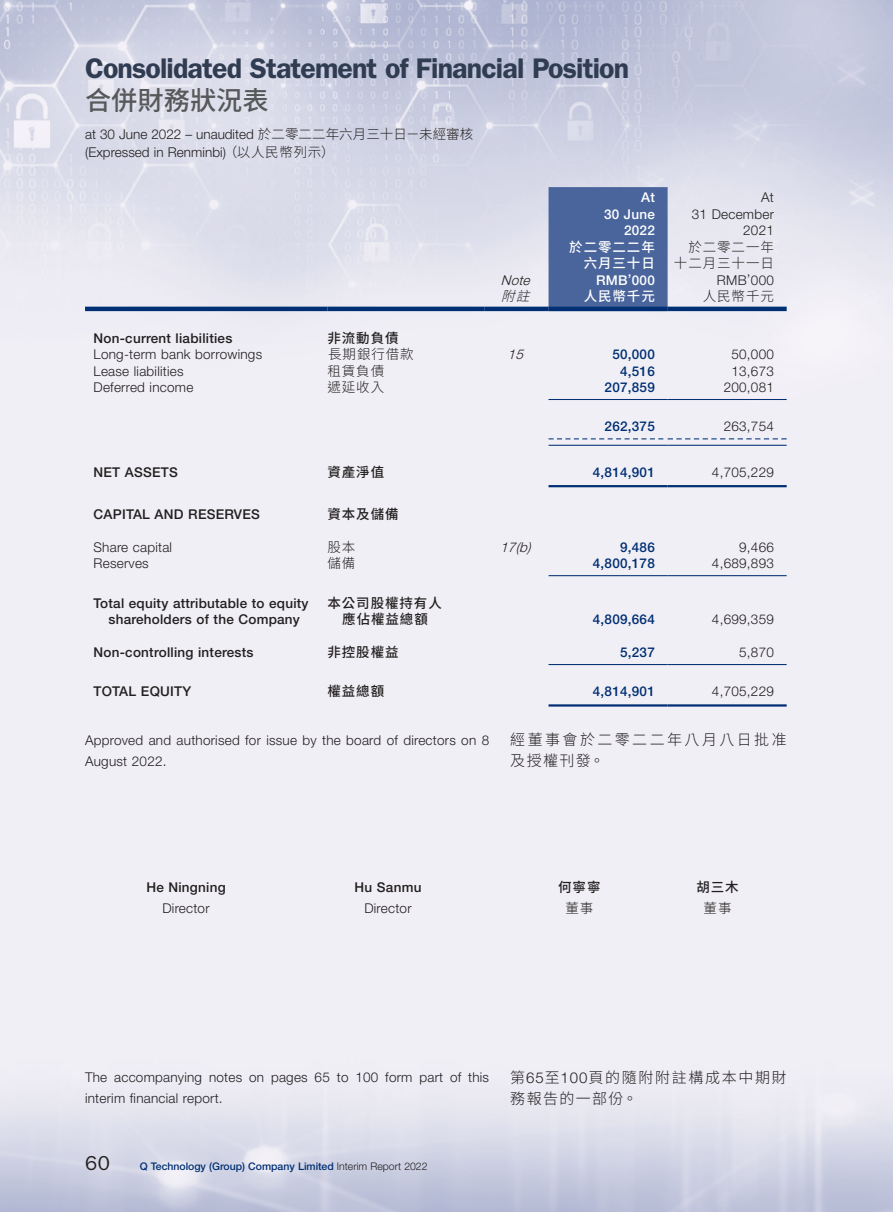
<style>
.page{position:relative;width:893px;height:1212px;background:#fff}
.page>*{position:absolute;margin:0;border:0;box-sizing:border-box;transform-origin:0 0}
.t1{font:600 28.5px "ITC Franklin Gothic Std";letter-spacing:-.03em;color:#303c52}
.t2{font:500 26.25px "Source Han Sans TC";color:#57585a}
.t3{font:20.25px "ITC Franklin Gothic Std";color:#231f20}
.C_Body_Text{font:300 15px/21px "Source Han Sans TC";letter-spacing:.11em;color:#231f20}
.C_Body_Text-2{font:300 15px/21px "Source Han Sans TC";letter-spacing:.16em;color:#231f20}
.Body_Text{font:300 13.5px/21px "Helvetica Neue LT Std";letter-spacing:.02em;color:#231f20}
.Body_Text-2{font:500 13.5px/16.5px "Helvetica Neue LT Std";letter-spacing:.02em;color:#231f20;text-align:center}
.Body_Text-3{font:500 13.5px "Helvetica Neue LT Std";letter-spacing:.02em;color:#002f73}
.Body_Text-4{font:300 13.5px/18px "Helvetica Neue LT Std";color:#231f20}
.Body_Text-5{font:500 13.5px/16.5px "Source Han Sans TC";letter-spacing:.07em;color:#231f20;text-align:center}
.Body_Text-6{font:300 13.5px "Source Han Sans TC";letter-spacing:.07em;color:#231f20}
.Body_Text-7{font:500 13.5px "Helvetica Neue LT Std";letter-spacing:.02em;color:#fff}
.Body_Text-8{font:500 13.5px "Source Han Sans TC";letter-spacing:.07em;color:#fff}
.Body_Text-9{font:italic 300 13.5px "Helvetica Neue LT Std";color:#231f20}
.Body_Text-10{font:italic 300 13.5px "Source Han Sans TC";color:#231f20}
.t4{font:500 10.5px "Helvetica Neue LT Std";color:#002f73}
.s1{font-family:"Source Han Sans TC"}
.s2{font-weight:300;color:#231f20}
.s3{font-family:"Helvetica Neue LT Std"}
</style>
<div class="page">
<img style="left:0;top:0;width:893px;height:1212px">
<div style="left:549px;top:187px;width:119px;height:120px;background:#4a659c"></div>
<hr style="left:85px;top:307px;width:242px;height:4px;background:#002f73">
<hr style="left:327px;top:307px;width:158px;height:4px;background:#002f73">
<hr style="left:485px;top:307px;width:64px;height:4px;background:#002f73">
<hr style="left:549px;top:307px;width:119px;height:4px;background:#002f73">
<hr style="left:668px;top:307px;width:119px;height:4px;background:#002f73">
<hr style="left:549px;top:399px;width:119px;height:1px;background:#002f73">
<hr style="left:668px;top:399px;width:119px;height:1px;background:#002f73">
<svg style="left:549px;top:438px;width:238px;height:1px"></svg>
<hr style="left:549px;top:445px;width:119px;height:1px;background:#002f73">
<hr style="left:668px;top:445px;width:119px;height:1px;background:#002f73">
<hr style="left:549px;top:485px;width:119px;height:2px;background:#002f73">
<hr style="left:668px;top:485px;width:119px;height:2px;background:#002f73">
<hr style="left:549px;top:575px;width:119px;height:1px;background:#002f73">
<hr style="left:668px;top:575px;width:119px;height:1px;background:#002f73">
<hr style="left:549px;top:664px;width:119px;height:1px;background:#002f73">
<hr style="left:668px;top:664px;width:119px;height:1px;background:#002f73">
<hr style="left:549px;top:704px;width:119px;height:2px;background:#002f73">
<hr style="left:668px;top:704px;width:119px;height:2px;background:#002f73">
<h1 class="t1" style="left:85px;top:52px;width:546px">Consolidated Statement of Financial Position</h1>
<h2 class="t2" style="left:85px;top:86px;width:185px">合併財務狀況表</h2>
<p class="Body_Text-4" style="left:85px;top:125px;width:390px">at 30 June 2022 – unaudited <span class="s1">於二零二二年六月三十日－未經審核</span>(Expressed in Renminbi) <span class="s1">（以人民幣列示）</span></p>
<p class="Body_Text-7" style="left:641px;top:189px;width:15px">At</p>
<p class="Body_Text-7" style="left:604px;top:206px;width:52px">30 June</p>
<p class="Body_Text-7" style="left:624px;top:222px;width:32px">2022</p>
<p class="Body_Text-8" style="left:569px;top:239px;width:87px">於二零二二年</p>
<p class="Body_Text-8" style="left:584px;top:255px;width:73px">六月三十日</p>
<p class="Body_Text" style="left:761px;top:186px;width:14px">At</p>
<p class="Body_Text" style="left:692px;top:203px;width:84px">31 December</p>
<p class="Body_Text" style="left:743px;top:219px;width:32px">2021</p>
<p class="Body_Text-6" style="left:688px;top:239px;width:87px">於二零二一年</p>
<p class="Body_Text-6" style="left:674px;top:255px;width:102px">十二月三十一日</p>
<p class="Body_Text-9" style="left:501px;top:271px;width:35px">Note</p>
<p class="Body_Text-7" style="left:596px;top:272px;width:60px">RMB’000</p>
<p class="Body_Text" style="left:717px;top:269px;width:58px">RMB’000</p>
<p class="Body_Text-10" style="left:501px;top:288px;width:40px">附註</p>
<p class="Body_Text-8" style="left:584px;top:288px;width:73px">人民幣千元</p>
<p class="Body_Text-6" style="left:703px;top:288px;width:73px">人民幣千元</p>
<p class="Body_Text-2" style="left:94px;top:329px;width:140px">Non-current liabilities</p>
<p class="Body_Text-5" style="left:327px;top:330px;width:73px">非流動負債</p>
<p class="Body_Text" style="left:94px;top:343px;width:170px">Long-term bank borrowings</p>
<p class="Body_Text-6" style="left:328px;top:346px;width:87px">長期銀行借款</p>
<p class="Body_Text-9" style="left:508px;top:346px;width:21px">15</p>
<p class="Body_Text-3" style="left:612px;top:346px;width:44px">50,000</p>
<p class="Body_Text" style="left:731px;top:343px;width:44px">50,000</p>
<p class="Body_Text" style="left:94px;top:360px;width:92px">Lease liabilities</p>
<p class="Body_Text-6" style="left:327px;top:363px;width:58px">租賃負債</p>
<p class="Body_Text-3" style="left:620px;top:363px;width:36px">4,516</p>
<p class="Body_Text" style="left:731px;top:360px;width:44px">13,673</p>
<p class="Body_Text" style="left:94px;top:376px;width:101px">Deferred income</p>
<p class="Body_Text-6" style="left:327px;top:379px;width:58px">遞延收入</p>
<p class="Body_Text-3" style="left:605px;top:379px;width:52px">207,859</p>
<p class="Body_Text" style="left:724px;top:376px;width:52px">200,081</p>
<p class="Body_Text-3" style="left:605px;top:418px;width:52px">262,375</p>
<p class="Body_Text" style="left:724px;top:416px;width:52px">263,754</p>
<p class="Body_Text-2" style="left:94px;top:464px;width:86px">NET ASSETS</p>
<p class="Body_Text-5" style="left:327px;top:464px;width:58px">資產淨值</p>
<p class="Body_Text-3" style="left:593px;top:464px;width:63px">4,814,901</p>
<p class="Body_Text" style="left:712px;top:462px;width:63px">4,705,229</p>
<p class="Body_Text-2" style="left:94px;top:505px;width:168px">CAPITAL AND RESERVES</p>
<p class="Body_Text-5" style="left:327px;top:506px;width:73px">資本及儲備</p>
<p class="Body_Text" style="left:94px;top:536px;width:80px">Share capital</p>
<p class="Body_Text-6" style="left:327px;top:539px;width:29px">股本</p>
<p class="Body_Text-9" style="left:500px;top:539px;width:33px">17(b)</p>
<p class="Body_Text-3" style="left:620px;top:539px;width:36px">9,486</p>
<p class="Body_Text" style="left:739px;top:536px;width:36px">9,466</p>
<p class="Body_Text" style="left:94px;top:553px;width:57px">Reserves</p>
<p class="Body_Text-6" style="left:327px;top:556px;width:29px">儲備</p>
<p class="Body_Text-3" style="left:593px;top:555px;width:63px">4,800,178</p>
<p class="Body_Text" style="left:712px;top:553px;width:63px">4,689,893</p>
<p class="Body_Text-2" style="left:94px;top:594px;width:217px">Total equity attributable to equity shareholders of the Company</p>
<p class="Body_Text-5" style="left:327px;top:595px;width:116px">本公司股權持有人應佔權益總額</p>
<p class="Body_Text-3" style="left:593px;top:611px;width:63px">4,809,664</p>
<p class="Body_Text" style="left:712px;top:608px;width:63px">4,699,359</p>
<p class="Body_Text-2" style="left:94px;top:644px;width:162px">Non-controlling interests</p>
<p class="Body_Text-5" style="left:327px;top:644px;width:73px">非控股權益</p>
<p class="Body_Text-3" style="left:620px;top:644px;width:36px">5,237</p>
<p class="Body_Text" style="left:739px;top:641px;width:36px">5,870</p>
<p class="Body_Text-2" style="left:94px;top:683px;width:99px">TOTAL EQUITY</p>
<p class="Body_Text-5" style="left:327px;top:683px;width:58px">權益總額</p>
<p class="Body_Text-3" style="left:593px;top:684px;width:63px">4,814,901</p>
<p class="Body_Text" style="left:712px;top:681px;width:63px">4,705,229</p>
<p class="Body_Text" style="left:85px;top:730px;width:406px">Approved and authorised for issue by the board of directors on 8<br>August 2022.</p>
<p class="C_Body_Text-2" style="left:510px;top:729px;width:278px">經董事會於二零二二年八月八日批准及授權刊發。</p>
<p class="Body_Text-2" style="left:146px;top:879px;width:81px">He Ningning</p>
<p class="Body_Text-2" style="left:355px;top:879px;width:68px">Hu Sanmu</p>
<p class="Body_Text" style="left:162px;top:898px;width:49px">Director</p>
<p class="Body_Text" style="left:364px;top:898px;width:49px">Director</p>
<p class="Body_Text-5" style="left:558px;top:879px;width:44px">何寧寧</p>
<p class="Body_Text-5" style="left:696px;top:879px;width:44px">胡三木</p>
<p class="Body_Text-6" style="left:565px;top:901px;width:29px">董事</p>
<p class="Body_Text-6" style="left:704px;top:901px;width:29px">董事</p>
<p class="Body_Text" style="left:85px;top:1066px;width:406px">The accompanying notes on pages 65 to 100 form part of this interim financial report.</p>
<h3 class="t3" style="left:85px;top:1151px;width:26px">60</h3>
<p class="t4" style="left:140px;top:1160px;width:289px">Q Technology (Group) Company Limited <span class="s2">Interim Report 2022</span></p>
<p class="C_Body_Text" style="left:510px;top:1067px;width:278px">第<span class="s3">65</span>至<span class="s3">100</span>頁的隨附附註構成本中期財務報告的一部份。</p>
</div>
